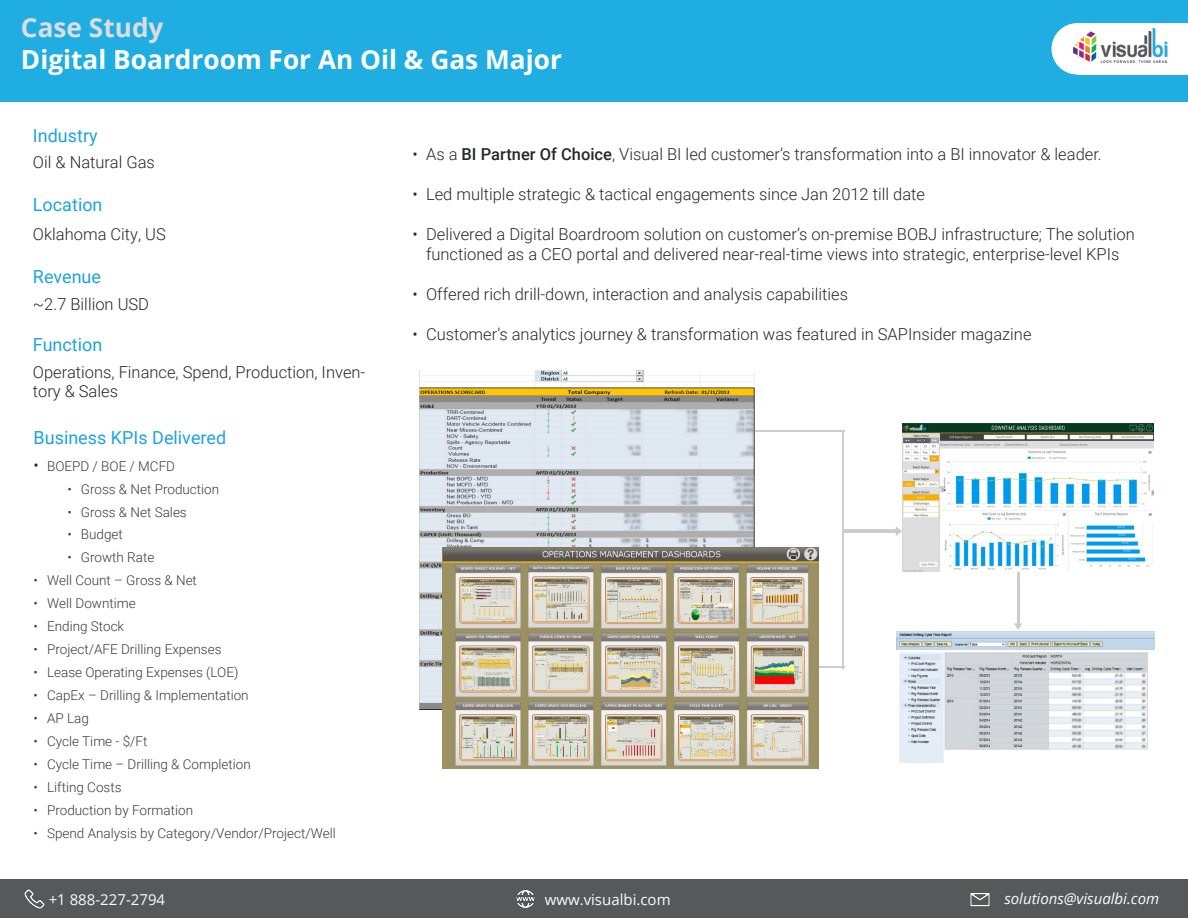
<style>
.page{position:relative;width:1188px;height:918px;background:#fff}
.page>*{position:absolute;margin:0;border:0;box-sizing:border-box;transform-origin:0 0}
.t1{font:700 26.25px "Open Sans";color:#fff}
.t2{font:700 26.25px "Open Sans";color:#ddddde}
.t3{font:18px "Roboto";color:#1ea3dc}
.t4{font:300 16.5px/19.8px "Roboto";color:#272928}
.t5{font:15px "Open Sans";color:#fcfcfc}
.t6{font:italic 15px "Open Sans";color:#fcfcfc}
.t7{font:300 13.5px "Roboto";color:#3b3b3a}
.s1{font-size:16.5px;color:#272928}
.s2{font-weight:500}
</style>
<div class="page">
<div style="left:0;top:0;width:1188px;height:102px;background:#1fade2"></div>
<div style="left:1052px;top:23px;width:51px;height:52px;background:#fff;border-radius:50%"></div>
<div style="left:1077px;top:23px;width:111px;height:52px;background:#fff"></div>
<img style="left:1073px;top:29px;width:95px;height:33px">
<hr style="left:843px;top:431px;width:1px;height:237px;background:#ceccca">
<hr style="left:751px;top:430px;width:93px;height:2px;background:#ceccca">
<hr style="left:817px;top:666px;width:27px;height:2px;background:#ceccca">
<hr style="left:843px;top:530px;width:54px;height:3px;background:#ceccca">
<svg style="left:896px;top:527px;width:6px;height:9px"></svg>
<hr style="left:1017px;top:570px;width:3px;height:55px;background:#ceccca">
<svg style="left:1014px;top:623px;width:8px;height:7px"></svg>
<div style="left:0;top:879px;width:1188px;height:39px;background:#57585a"></div>
<img style="left:24px;top:889px;width:21px;height:20px">
<img style="left:516px;top:890px;width:19px;height:18px">
<img style="left:970px;top:893px;width:20px;height:14px">
<img style="left:419px;top:370px;width:335px;height:339px">
<img style="left:443px;top:548px;width:375px;height:221px">
<img style="left:896px;top:632px;width:258px;height:131px">
<img style="left:903px;top:424px;width:250px;height:147px">
<p class="t2" style="left:21px;top:9px;width:144px">Case Study</p>
<p class="t1" style="left:21px;top:41px;width:542px">Digital Boardroom For An Oil &amp; Gas Major</p>
<p class="t3" style="left:33px;top:123px;width:66px">Industry</p>
<p class="t4" style="left:33px;top:152px;width:123px">Oil &amp; Natural Gas</p>
<p class="t3" style="left:33px;top:192px;width:71px">Location</p>
<p class="t4" style="left:33px;top:223px;width:134px">Oklahoma City, US</p>
<p class="t3" style="left:33px;top:264px;width:70px">Revenue</p>
<p class="t4" style="left:33px;top:293px;width:118px">~2.7 Billion USD</p>
<p class="t3" style="left:33px;top:332px;width:71px">Function</p>
<p class="t4" style="left:33px;top:361px;width:334px">Operations, Finance, Spend, Production, Inven&shy;tory &amp; Sales</p>
<p class="t3" style="left:34px;top:425px;width:194px">Business KPIs Delivered</p>
<p class="t7" style="left:34px;top:456px;width:143px"><span class="s1">•</span> BOEPD / BOE / MCFD</p>
<p class="t7" style="left:67px;top:479px;width:153px">• Gross &amp; Net Production</p>
<p class="t7" style="left:67px;top:502px;width:121px">• Gross &amp; Net Sales</p>
<p class="t7" style="left:67px;top:525px;width:57px">• Budget</p>
<p class="t7" style="left:67px;top:548px;width:89px">• Growth Rate</p>
<p class="t7" style="left:34px;top:571px;width:165px">• Well Count – Gross &amp; Net</p>
<p class="t7" style="left:34px;top:594px;width:104px">• Well Downtime</p>
<p class="t7" style="left:34px;top:617px;width:92px">• Ending Stock</p>
<p class="t7" style="left:34px;top:640px;width:189px">• Project/AFE Drilling Expenses</p>
<p class="t7" style="left:34px;top:663px;width:206px">• Lease Operating Expenses (LOE)</p>
<p class="t7" style="left:34px;top:686px;width:217px">• CapEx – Drilling &amp; Implementation</p>
<p class="t7" style="left:34px;top:709px;width:57px">• AP Lag</p>
<p class="t7" style="left:34px;top:732px;width:115px">• Cycle Time - $/Ft</p>
<p class="t7" style="left:34px;top:755px;width:219px">• Cycle Time – Drilling &amp; Completion</p>
<p class="t7" style="left:34px;top:778px;width:89px">• Lifting Costs</p>
<p class="t7" style="left:34px;top:801px;width:161px">• Production by Formation</p>
<p class="t7" style="left:34px;top:824px;width:304px">• Spend Analysis by Category/Vendor/Project/Well</p>
<p class="t4" style="left:413px;top:144px;width:691px">• As a <span class="s2">BI Partner Of Choice</span>, Visual BI led customer’s transformation into a BI innovator &amp; leader.</p>
<p class="t4" style="left:413px;top:184px;width:514px">• Led multiple strategic &amp; tactical engagements since Jan 2012 till date</p>
<p class="t4" style="left:413px;top:224px;width:724px;text-align:center">• Delivered a Digital Boardroom solution on customer’s on-premise BOBJ infrastructure; The solution functioned as a CEO portal and delivered near-real-time views into strategic, enterprise-level KPIs</p>
<p class="t4" style="left:413px;top:284px;width:437px">• Offered rich drill-down, interaction and analysis capabilities</p>
<p class="t4" style="left:413px;top:324px;width:621px">• Customer’s analytics journey &amp; transformation was featured in SAPInsider magazine</p>
<p class="t5" style="left:49px;top:889px;width:118px">+1 888-227-2794</p>
<p class="t5" style="left:545px;top:889px;width:127px">www.visualbi.com</p>
<p class="t6" style="left:1004px;top:889px;width:156px">solutions@visualbi.com</p>
</div>
